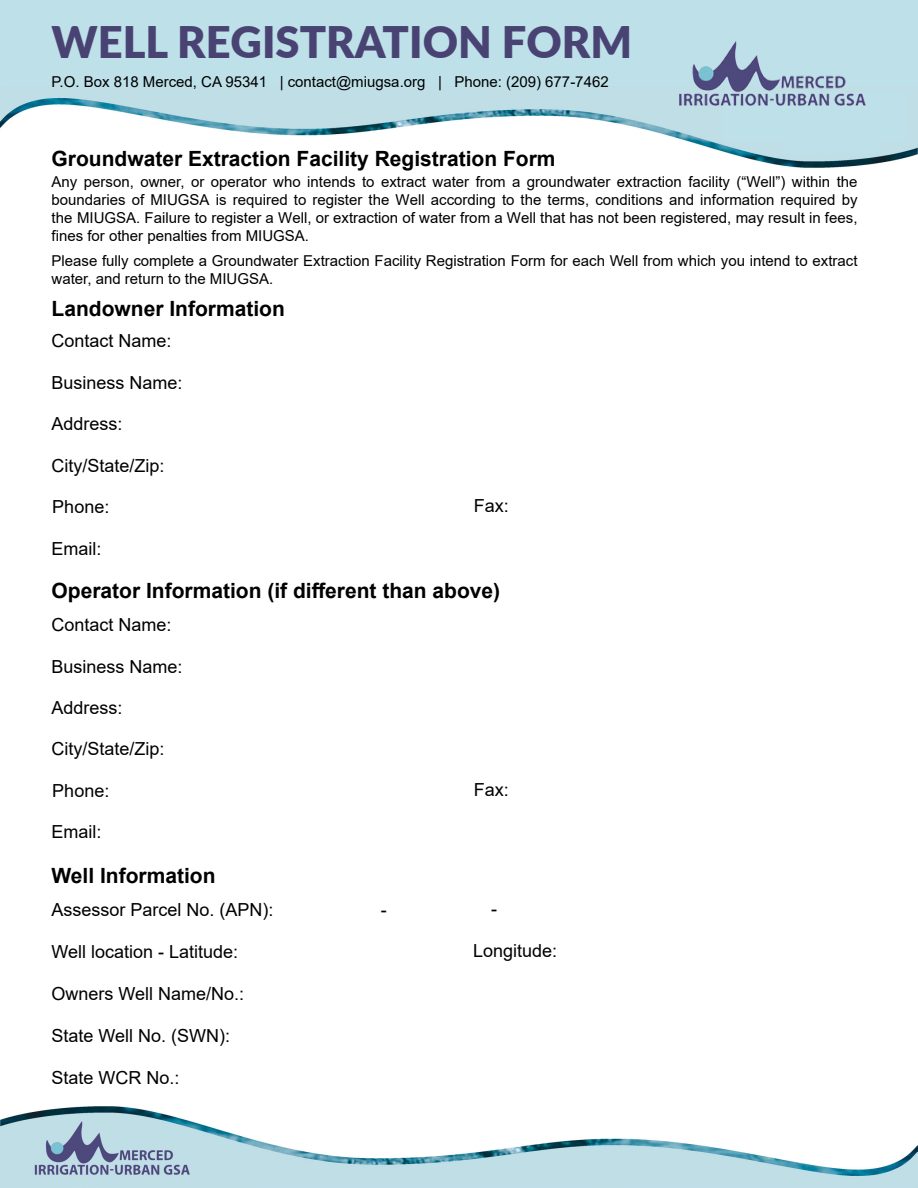
<style>
.page{position:relative;width:918px;height:1188px;background:#fff}
.page>*{position:absolute;margin:0;border:0;box-sizing:border-box;transform-origin:0 0}
.t1{font:900 43.5px "Lato";color:#494373}
.t2{font:700 21px "Arial";color:#000}
.t3{font:18px "Arial";color:#000}
.t4{font:15px/18px "Arial";color:#000;text-align:justify}
</style>
<div class="page">
<img style="left:0;top:1106px;width:918px;height:82px">
<div style="left:0;top:0;width:918px;height:91px;background:#bee0e8"></div>
<img style="left:0;top:91px;width:918px;height:77px">
<div style="left:722px;top:92px;width:184px;height:48px;background:#bee0e8"></div>
<div style="left:783px;top:100px;width:97px;height:53px;background:#bee0e8"></div>
<img style="left:680px;top:42px;width:185px;height:64px">
<h1 class="t1" style="left:51px;top:9px;width:582px">WELL REGISTRATION FORM</h1>
<p class="t4" style="left:51px;top:72px;width:559px">P.O. Box 818 Merced, CA 95341 | contact@miugsa.org | Phone: (209) 677-7462</p>
<h2 class="t2" style="left:52px;top:143px;width:506px">Groundwater Extraction Facility Registration Form</h2>
<p class="t4" style="left:52px;top:173px;width:808px">Any person, owner, or operator who intends to extract water from a groundwater extraction facility (“Well”) within the boundaries of MIUGSA is required to register the Well according to the terms, conditions and information required by the MIUGSA. Failure to register a Well, or extraction of water from a Well that has not been registered, may result in fees, fines for other penalties from MIUGSA.</p>
<p class="t4" style="left:52px;top:251px;width:807px">Please fully complete a Groundwater Extraction Facility Registration Form for each Well from which you intend to extract water, and return to the MIUGSA.</p>
<h2 class="t2" style="left:52px;top:294px;width:235px">Landowner Information</h2>
<p class="t3" style="left:52px;top:329px;width:122px">Contact Name:</p>
<p class="t3" style="left:52px;top:370px;width:133px">Business Name:</p>
<p class="t3" style="left:52px;top:412px;width:73px">Address:</p>
<p class="t3" style="left:52px;top:453px;width:115px">City/State/Zip:</p>
<p class="t3" style="left:52px;top:495px;width:59px">Phone:</p>
<p class="t3" style="left:474px;top:494px;width:37px">Fax:</p>
<p class="t3" style="left:52px;top:536px;width:52px">Email:</p>
<h2 class="t2" style="left:52px;top:576px;width:450px">Operator Information (if different than above)</h2>
<p class="t3" style="left:52px;top:612px;width:122px">Contact Name:</p>
<p class="t3" style="left:52px;top:654px;width:133px">Business Name:</p>
<p class="t3" style="left:52px;top:695px;width:73px">Address:</p>
<p class="t3" style="left:52px;top:737px;width:115px">City/State/Zip:</p>
<p class="t3" style="left:52px;top:778px;width:59px">Phone:</p>
<p class="t3" style="left:474px;top:777px;width:37px">Fax:</p>
<p class="t3" style="left:52px;top:820px;width:52px">Email:</p>
<h2 class="t2" style="left:52px;top:860px;width:166px">Well Information</h2>
<p class="t3" style="left:52px;top:897px;width:224px">Assessor Parcel No. (APN):</p>
<p class="t3" style="left:381px;top:897px;width:7px">-</p>
<p class="t3" style="left:491px;top:896px;width:7px">-</p>
<p class="t3" style="left:52px;top:940px;width:188px">Well location - Latitude:</p>
<p class="t3" style="left:473px;top:939px;width:86px">Longitude:</p>
<p class="t3" style="left:52px;top:982px;width:194px">Owners Well Name/No.:</p>
<p class="t3" style="left:52px;top:1023px;width:180px">State Well No. (SWN):</p>
<p class="t3" style="left:52px;top:1065px;width:130px">State WCR No.:</p>
</div>
